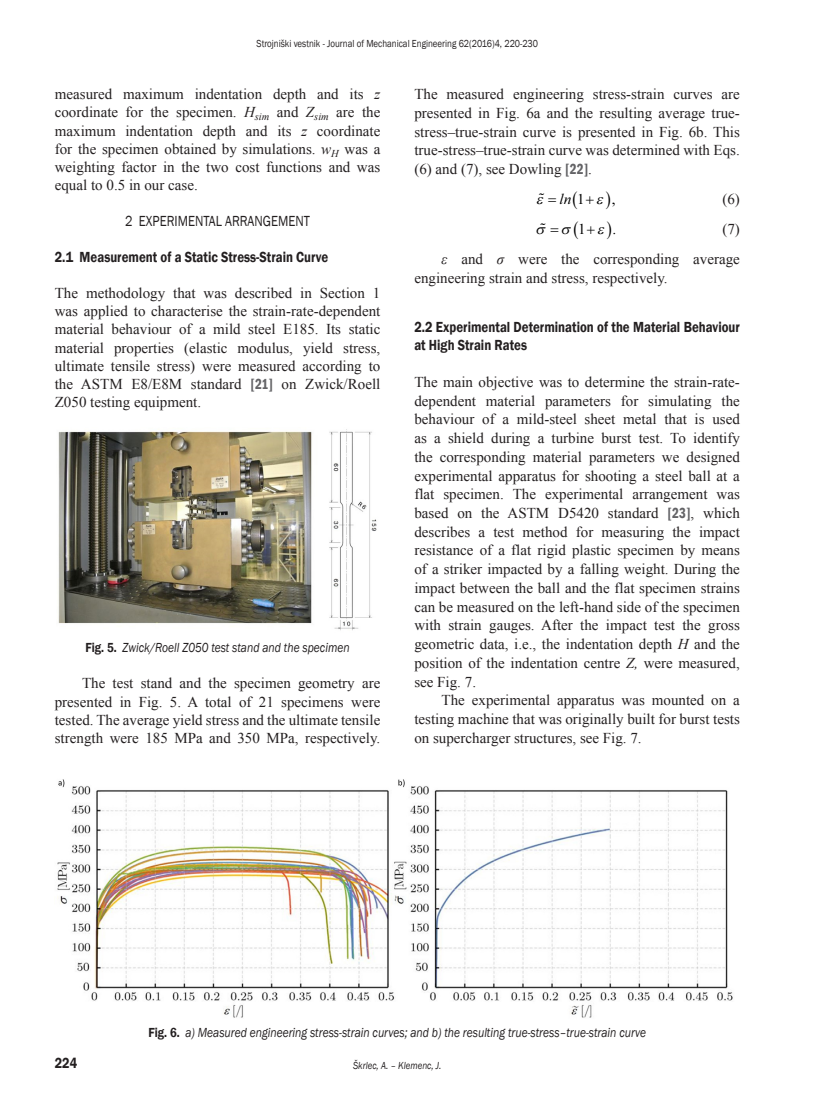
<style>
.page{position:relative;width:816px;height:1114px;background:#fff}
.page>*{position:absolute;margin:0;border:0;box-sizing:border-box;transform-origin:0 0}
.Normal_ni_umika{font:15px/18.8px "Times New Roman";color:#231f20;text-align:justify}
.Heading_2{font:600 15px/18.8px "Franklin Gothic";color:#231f20;scale:.85 1}
.Heading_1{font:15px "Franklin Gothic";color:#231f20;scale:.85 1}
.Normal_Equation{font:15px "Times New Roman";color:#231f20}
.t1{font:italic 15px "Times New Roman";color:#000}
.t2{font:15px "Times New Roman";color:#000}
.Normal_Figure{font:italic 13.5px "Franklin Gothic";color:#231f20;scale:.85 1}
.t3{font:10.5px "Franklin Gothic";color:#231f20;scale:.85 1}
.t4{font:italic 10.5px "Franklin Gothic";color:#231f20;scale:.85 1}
.s1{font-style:italic}
.s2{font-family:"Franklin Gothic";font-weight:600;font-stretch:condensed;color:#636366}
.s3{font-weight:600;font-style:normal}
.s4{font-style:normal}
</style>
<div class="page">
<img style="left:58px;top:429px;width:319px;height:202px">
<img style="left:57px;top:779px;width:676px;height:239px">
<p class="t3" style="left:256px;top:37px;width:332px">Strojniški vestnik - Journal of Mechanical Engineering 62(2016)4, 220-230</p>
<p class="Normal_ni_umika" style="left:55px;top:85px;width:327px;line-height:18.1px">measured maximum indentation depth and its <span class="s1">z </span>coordinate for the specimen. <span class="s1">H</span><sub>sim</sub> and <span class="s1">Z</span><sub>sim</sub> are the maximum indentation depth and its <span class="s1">z</span> coordinate for the specimen obtained by simulations. <span class="s1">w</span><sub>H</sub> was a weighting factor in the two cost functions and was equal to 0.5 in our case.</p>
<p class="Heading_1" style="left:125px;top:212px;width:219px">2 EXPERIMENTAL ARRANGEMENT</p>
<p class="Heading_2" style="left:55px;top:248px;width:323px">2.1 Measurement of a Static Stress-Strain Curve</p>
<p class="Normal_ni_umika" style="left:55px;top:283px;width:327px;line-height:18.1px">The methodology that was described in Section 1 was applied to characterise the strain-rate-dependent material behaviour of a mild steel E185. Its static material properties (elastic modulus, yield stress, ultimate tensile stress) were measured according to the ASTM E8/E8M standard <span class="s2">[21]</span> on Zwick/Roell Z050 testing equipment.</p>
<p class="Normal_Figure" style="left:85px;top:639px;width:312px"><span class="s3">Fig. 5.</span> Zwick/Roell Z050 test stand and the specimen</p>
<p class="Normal_ni_umika" style="left:55px;top:673px;width:327px;line-height:18.1px;text-indent:27px">The test stand and the specimen geometry are presented in Fig. 5. A total of 21 specimens were tested. The average yield stress and the ultimate tensile strength were 185 MPa and 350 MPa, respectively.</p>
<p class="Normal_ni_umika" style="left:414px;top:84px;width:327px">The measured engineering stress-strain curves are presented in Fig. 6a and the resulting average true&shy;stress–true-strain curve is presented in Fig. 6b. This true-stress–true-strain curve was determined with Eqs. (6) and (7), see Dowling <span class="s2">[22]</span>.</p>
<p class="t1" style="left:559px;top:188px;width:27px">ln <span class="s4">1</span></p>
<p class="t2" style="left:611px;top:193px;width:5px">,</p>
<p class="Normal_Equation" style="left:722px;top:188px;width:19px">(6)</p>
<p class="t2" style="left:578px;top:218px;width:9px">1</p>
<p class="t1" style="left:613px;top:218px;width:5px">.</p>
<p class="Normal_Equation" style="left:722px;top:218px;width:19px">(7)</p>
<p class="Normal_ni_umika" style="left:414px;top:249px;width:327px;text-indent:27px"><span class="s1">ε</span> and <span class="s1">σ</span> were the corresponding average engineering strain and stress, respectively.</p>
<p class="Heading_2" style="left:414px;top:317px;width:384px">2.2 Experimental Determination of the Material Behaviour at High Strain Rates</p>
<p class="Normal_ni_umika" style="left:414px;top:372px;width:327px">The main objective was to determine the strain-rate&shy;dependent material parameters for simulating the behaviour of a mild-steel sheet metal that is used as a shield during a turbine burst test. To identify the corresponding material parameters we designed experimental apparatus for shooting a steel ball at a flat specimen. The experimental arrangement was based on the ASTM D5420 standard <span class="s2">[23]</span>, which describes a test method for measuring the impact resistance of a flat rigid plastic specimen by means of a striker impacted by a falling weight. During the impact between the ball and the flat specimen strains can be measured on the left-hand side of the specimen with strain gauges. After the impact test the gross geometric data, i.e., the indentation depth <span class="s1">H</span> and the position of the indentation centre <span class="s1">Z,</span> were measured, see Fig. 7.</p>
<p class="Normal_ni_umika" style="left:414px;top:690px;width:327px;text-indent:27px">The experimental apparatus was mounted on a testing machine that was originally built for burst tests on supercharger structures, see Fig. 7.</p>
<p class="Normal_Figure" style="left:148px;top:1023px;width:587px"><span class="s3">Fig. 6.</span> a) Measured engineering stress-strain curves; and b) the resulting true-stress–true-strain curve</p>
<p class="Heading_2" style="left:55px;top:1053px;width:28px">224</p>
<p class="t4" style="left:353px;top:1058px;width:105px">Škrlec, A. – Klemenc, J.</p>
</div>
